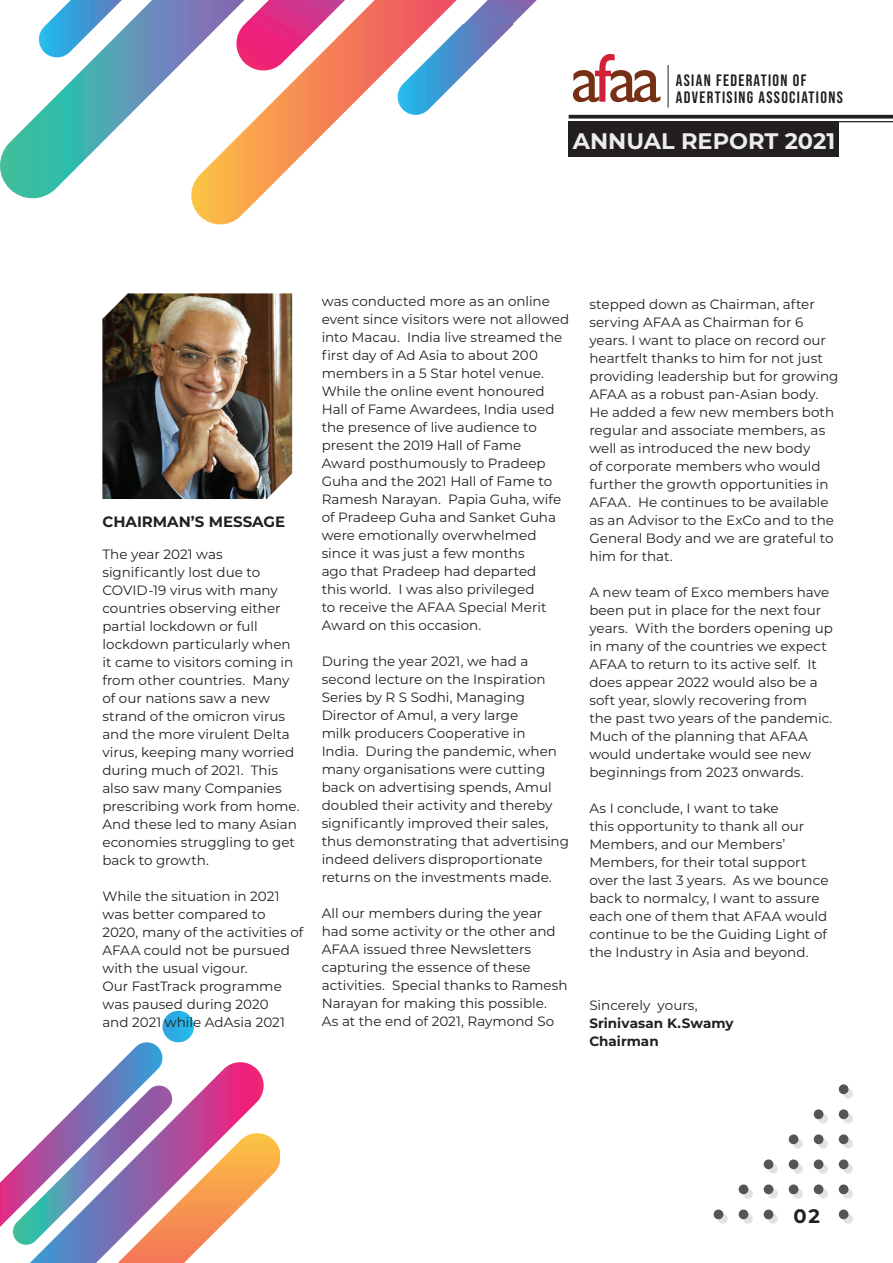
<style>
.page{position:relative;width:893px;height:1263px;background:#fff}
.page>*{position:absolute;margin:0;border:0;box-sizing:border-box;transform-origin:0 0}
.t1{font:700 22.5px "Montserrat";color:#ececee}
.t2{font:700 19.5px "Montserrat";color:#231f20}
.t3{font:16.5px/16.5px "Bebas Neue";letter-spacing:.08em;color:#231f20}
.t4{font:700 15px "Montserrat";color:#231f20}
.t5{font:13.5px/18px "Montserrat";color:#231f20}
.t6{font:700 13.5px/18px "Montserrat";color:#231f20}
</style>
<div class="page">
<svg style="left:573px;top:54px;width:87px;height:48px"></svg>
<hr style="left:668px;top:65px;width:1px;height:43px;background:#231f20">
<svg style="left:0;top:0;width:188px;height:199px"></svg>
<svg style="left:37px;top:0;width:118px;height:59px"></svg>
<svg style="left:188px;top:0;width:208px;height:225px"></svg>
<svg style="left:234px;top:0;width:144px;height:73px"></svg>
<svg style="left:569px;top:115px;width:324px;height:4px"></svg>
<hr style="left:569px;top:121px;width:324px;height:1px;background:#231f20">
<div style="left:843px;top:1089px;width:10px;height:9px;background:#e1e1e6;border-radius:50%"></div>
<div style="left:818px;top:1114px;width:10px;height:9px;background:#e1e1e6;border-radius:50%"></div>
<div style="left:843px;top:1114px;width:10px;height:9px;background:#e1e1e6;border-radius:50%"></div>
<div style="left:793px;top:1139px;width:10px;height:9px;background:#e1e1e6;border-radius:50%"></div>
<div style="left:818px;top:1139px;width:10px;height:9px;background:#e1e1e6;border-radius:50%"></div>
<div style="left:843px;top:1139px;width:10px;height:9px;background:#e1e1e6;border-radius:50%"></div>
<svg style="left:768px;top:1164px;width:10px;height:9px"></svg>
<svg style="left:768px;top:1189px;width:10px;height:9px"></svg>
<svg style="left:768px;top:1214px;width:10px;height:10px"></svg>
<svg style="left:793px;top:1164px;width:10px;height:9px"></svg>
<svg style="left:793px;top:1189px;width:10px;height:9px"></svg>
<div style="left:818px;top:1164px;width:10px;height:9px;background:#e1e1e6;border-radius:50%"></div>
<svg style="left:818px;top:1189px;width:10px;height:9px"></svg>
<div style="left:843px;top:1164px;width:10px;height:9px;background:#e1e1e6;border-radius:50%"></div>
<svg style="left:743px;top:1189px;width:10px;height:9px"></svg>
<div style="left:843px;top:1189px;width:10px;height:9px;background:#e1e1e6;border-radius:50%"></div>
<svg style="left:718px;top:1214px;width:10px;height:10px"></svg>
<svg style="left:743px;top:1214px;width:10px;height:10px"></svg>
<svg style="left:843px;top:1214px;width:10px;height:10px"></svg>
<div style="left:839px;top:1084px;width:9px;height:10px;background:#575454;border-radius:50%"></div>
<div style="left:814px;top:1109px;width:9px;height:10px;background:#575454;border-radius:50%"></div>
<div style="left:839px;top:1109px;width:9px;height:10px;background:#575454;border-radius:50%"></div>
<div style="left:789px;top:1134px;width:9px;height:10px;background:#575454;border-radius:50%"></div>
<div style="left:814px;top:1134px;width:9px;height:10px;background:#575454;border-radius:50%"></div>
<div style="left:839px;top:1134px;width:9px;height:10px;background:#575454;border-radius:50%"></div>
<div style="left:764px;top:1159px;width:9px;height:10px;background:#575454;border-radius:50%"></div>
<div style="left:764px;top:1184px;width:9px;height:10px;background:#575454;border-radius:50%"></div>
<div style="left:764px;top:1209px;width:9px;height:10px;background:#575454;border-radius:50%"></div>
<div style="left:789px;top:1159px;width:9px;height:10px;background:#575454;border-radius:50%"></div>
<div style="left:789px;top:1184px;width:9px;height:10px;background:#575454;border-radius:50%"></div>
<div style="left:814px;top:1159px;width:9px;height:10px;background:#575454;border-radius:50%"></div>
<div style="left:814px;top:1184px;width:9px;height:10px;background:#575454;border-radius:50%"></div>
<div style="left:839px;top:1159px;width:9px;height:10px;background:#575454;border-radius:50%"></div>
<div style="left:739px;top:1184px;width:9px;height:10px;background:#575454;border-radius:50%"></div>
<div style="left:839px;top:1184px;width:9px;height:10px;background:#575454;border-radius:50%"></div>
<div style="left:714px;top:1209px;width:9px;height:10px;background:#575454;border-radius:50%"></div>
<div style="left:739px;top:1209px;width:9px;height:10px;background:#575454;border-radius:50%"></div>
<div style="left:839px;top:1209px;width:9px;height:10px;background:#575454;border-radius:50%"></div>
<svg style="left:0;top:1011px;width:280px;height:252px"></svg>
<div style="left:569px;top:122px;width:270px;height:35px;background:#231f20"></div>
<svg style="left:396px;top:0;width:141px;height:115px"></svg>
<img style="left:102px;top:293px;width:190px;height:206px">
<p class="t3" style="left:676px;top:72px;width:168px">ASIAN FEDERATION OF<br>ADVERTISING ASSOCIATIONS</p>
<h1 class="t1" style="left:573px;top:124px;width:264px">ANNUAl REPORT 2021</h1>
<p class="t4" style="left:102px;top:511px;width:182px">CHAIRMAN’s Message</p>
<p class="t5" style="left:102px;top:545px;width:199px">The year 2021 was significantly lost due to<br>COVID-19 virus with many countries observing either partial lockdown or full lockdown particularly when it came to visitors coming in from other countries. Many of our nations saw a new strand of the omicron virus and the more virulent Delta virus, keeping many worried during much of 2021. This also saw many Companies prescribing work from home.<br>And these led to many Asian economies struggling to get back to growth.</p>
<p class="t5" style="left:102px;top:887px;width:203px">While the situation in 2021 was better compared to<br>2020, many of the activities of<br>AFAA could not be pursued with the usual vigour.<br>Our FastTrack programme was paused during 2020<br>and 2021 while AdAsia 2021</p>
<p class="t5" style="left:322px;top:292px;width:249px">was conducted more as an online event since visitors were not allowed into Macau. India live streamed the first day of Ad Asia to about 200 members in a 5 Star hotel venue.<br>While the online event honoured<br>Hall of Fame Awardees, India used the presence of live audience to present the 2019 Hall of Fame<br>Award posthumously to Pradeep<br>Guha and the 2021 Hall of Fame to<br>Ramesh Narayan. Papia Guha, wife of Pradeep Guha and Sanket Guha were emotionally overwhelmed since it was just a few months<br>ago that Pradeep had departed<br>this world. I was also privileged<br>to receive the AFAA Special Merit<br>Award on this occasion.</p>
<p class="t5" style="left:322px;top:652px;width:249px">During the year 2021, we had a second lecture on the Inspiration Series by R S Sodhi, Managing Director of Amul, a very large<br>milk producers Cooperative in<br>India. During the pandemic, when many organisations were cutting back on advertising spends, Amul doubled their activity and thereby significantly improved their sales, thus demonstrating that advertising indeed delivers disproportionate returns on the investments made.</p>
<p class="t5" style="left:322px;top:904px;width:248px">All our members during the year had some activity or the other and<br>AFAA issued three Newsletters capturing the essence of these activities. Special thanks to Ramesh<br>Narayan for making this possible.<br>As at the end of 2021, Raymond So</p>
<p class="t5" style="left:589px;top:294px;width:251px">stepped down as Chairman, after serving AFAA as Chairman for 6 years. I want to place on record our heartfelt thanks to him for not just providing leadership but for growing<br>AFAA as a robust pan-Asian body.<br>He added a few new members both regular and associate members, as well as introduced the new body<br>of corporate members who would further the growth opportunities in<br>AFAA. He continues to be available as an Advisor to the ExCo and to the<br>General Body and we are grateful to him for that.</p>
<p class="t5" style="left:589px;top:582px;width:245px">A new team of Exco members have been put in place for the next four years. With the borders opening up in many of the countries we expect<br>AFAA to return to its active self. It does appear 2022 would also be a soft year, slowly recovering from the past two years of the pandemic.<br>Much of the planning that AFAA would undertake would see new beginnings from 2023 onwards.</p>
<p class="t5" style="left:589px;top:798px;width:241px">As I conclude, I want to take<br>this opportunity to thank all our<br>Members, and our Members’<br>Members, for their total support over the last 3 years. As we bounce back to normalcy, I want to assure each one of them that AFAA would continue to be the Guiding Light of the Industry in Asia and beyond.</p>
<p class="t5" style="left:589px;top:996px;width:110px">Sincerely yours,</p>
<p class="t6" style="left:589px;top:1014px;width:146px">Srinivasan K.Swamy<br>Chairman</p>
<h2 class="t2" style="left:793px;top:1202px;width:28px">02</h2>
</div>
